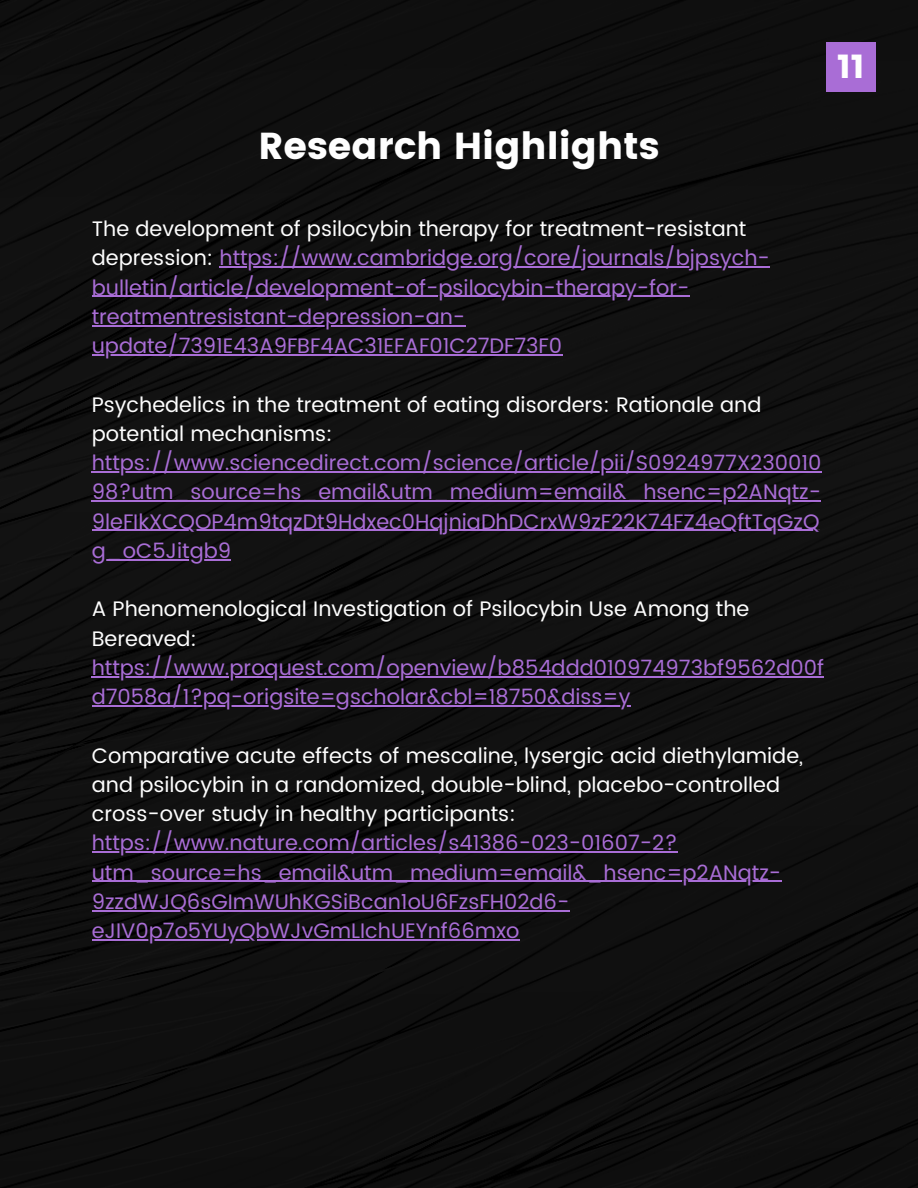
<style>
.page{position:relative;width:918px;height:1188px;background:#101010}
.page>*{position:absolute;margin:0;border:0;box-sizing:border-box;transform-origin:0 0}
.t1{font:37.5px "Poppins";color:#fefefe}
.t2{font:33px "Poppins";color:#fff}
.t3{font:21px/29.2px "Poppins";color:#a96dd6}
.s1{color:#fefefe}
</style>
<div class="page">
<div style="left:826px;top:42px;width:50px;height:50px;background:#a96dd6"></div>
<hr style="left:220px;top:266px;width:550px;height:2px;background:#a96dd6">
<hr style="left:92px;top:296px;width:597px;height:1px;background:#a96dd6">
<hr style="left:92px;top:325px;width:373px;height:1px;background:#a96dd6">
<hr style="left:92px;top:354px;width:470px;height:1px;background:#a96dd6">
<hr style="left:92px;top:471px;width:730px;height:1px;background:#a96dd6">
<hr style="left:92px;top:500px;width:729px;height:2px;background:#a96dd6">
<hr style="left:92px;top:530px;width:728px;height:1px;background:#a96dd6">
<hr style="left:92px;top:559px;width:139px;height:1px;background:#a96dd6">
<hr style="left:92px;top:676px;width:732px;height:1px;background:#a96dd6">
<hr style="left:92px;top:705px;width:538px;height:1px;background:#a96dd6">
<hr style="left:92px;top:851px;width:586px;height:2px;background:#a96dd6">
<hr style="left:92px;top:881px;width:689px;height:1px;background:#a96dd6">
<hr style="left:92px;top:910px;width:477px;height:1px;background:#a96dd6">
<hr style="left:92px;top:939px;width:428px;height:1px;background:#a96dd6">
<p class="t2" style="left:837px;top:47px;width:29px">11</p>
<p class="t1" style="left:258px;top:124px;width:403px">Research Highlights</p>
<p class="t3" style="left:92px;top:214px;width:680px"><span class="s1">The development of psilocybin therapy for treatment-resistant depression:</span> https://www.cambridge.org/core/journals/bjpsych&shy;bulletin/article/development-of-psilocybin-therapy-for&shy;treatmentresistant-depression-an&shy;update/7391E43A9FBF4AC31EFAF01C27DF73F0</p>
<p class="t3" style="left:92px;top:390px;width:731px"><span class="s1">Psychedelics in the treatment of eating disorders: Rationale and potential mechanisms: </span>https://www.sciencedirect.com/science/article/pii/S0924977X230010<br>98?utm_source=hs_email&amp;utm_medium=email&amp;_hsenc=p2ANqtz-9leFIkXCQOP4m9tqzDt9Hdxec0HqjniaDhDCrxW9zF22K74FZ4eQftTqGzQ g_oC5Jitgb9</p>
<p class="t3" style="left:92px;top:594px;width:734px"><span class="s1">A Phenomenological Investigation of Psilocybin Use Among the Bereaved: </span>https://www.proquest.com/openview/b854ddd010974973bf9562d00f d7058a/1?pq-origsite=gscholar&amp;cbl=18750&amp;diss=y</p>
<p class="t3" style="left:92px;top:741px;width:713px"><span class="s1">Comparative acute effects of mescaline, lysergic acid diethylamide, and psilocybin in a randomized, double-blind, placebo-controlled cross-over study in healthy participants: </span>https://www.nature.com/articles/s41386-023-01607-2? utm_source=hs_email&amp;utm_medium=email&amp;_hsenc=p2ANqtz-9zzdWJQ6sGImWUhKGSiBcan1oU6FzsFH02d6- eJIV0p7o5YUyQbWJvGmLIchUEYnf66mxo</p>
</div>
